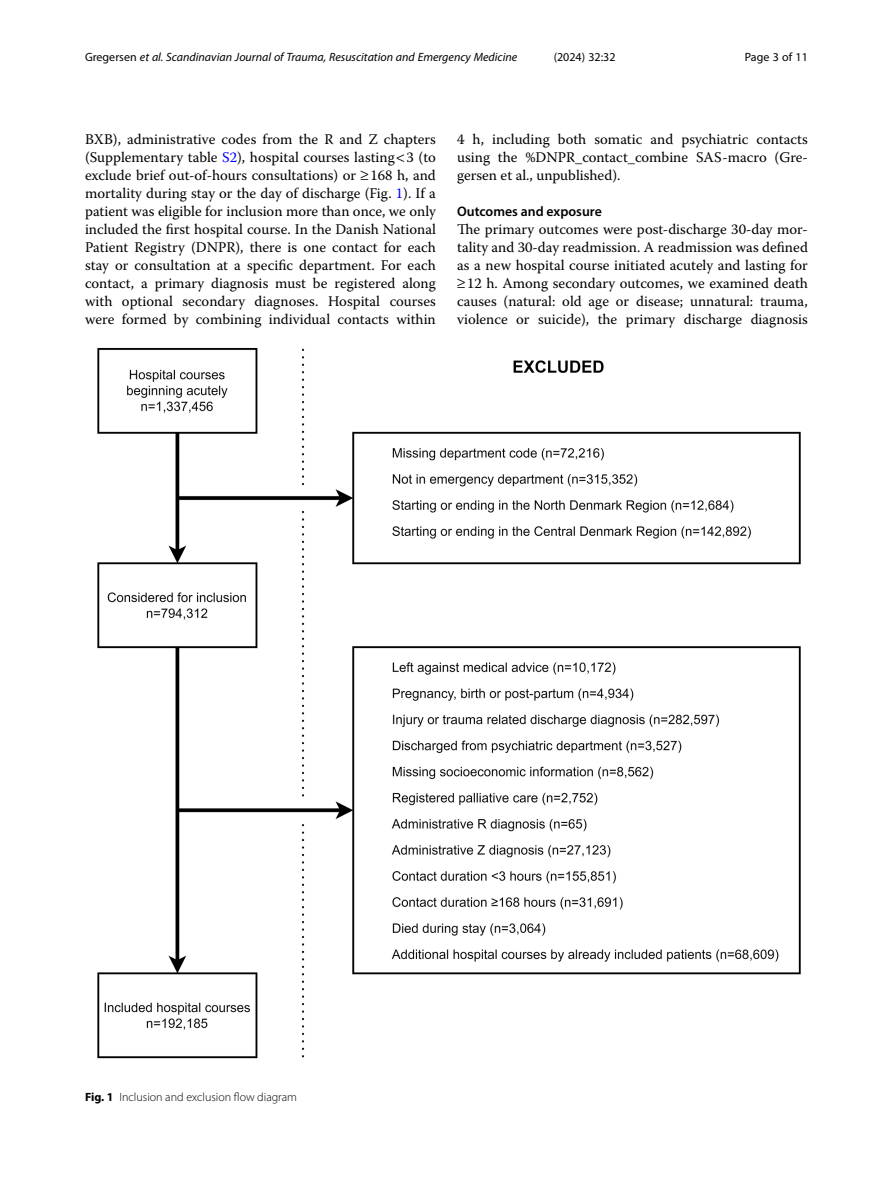
<style>
.page{position:relative;width:893px;height:1191px;background:#fff}
.page>*{position:absolute;margin:0;border:0;box-sizing:border-box;transform-origin:0 0}
.Body_Text{font:14.7px/18px "Warnock Pro";color:#000;text-align:justify}
.Head_2{font:600 13.8px "Myriad Pro";color:#000}
.t1{font:italic 12px "Myriad Pro";color:#000}
.Figure_Caption{font:300 12px "Myriad Pro";color:#000}
.t2{font:12px "Myriad Pro";color:#000}
.s1{font-style:normal}
.s2{color:#00f}
.s3{font-weight:700}
</style>
<div class="page">
<img style="left:97px;top:348px;width:704px;height:711px">
<p class="t1" style="left:85px;top:50px;width:434px"><span class="s1">Gregersen</span> et al. Scandinavian Journal of Trauma, Resuscitation and Emergency Medicine</p>
<p class="t2" style="left:554px;top:50px;width:63px">(2024) 32:32</p>
<p class="t2" style="left:745px;top:50px;width:65px">Page 3 of 11</p>
<p class="Body_Text" style="left:85px;top:130px;width:352px">BXB), administrative codes from the R and Z chapters (Supplementary table <span class="s2">S2</span>), hospital courses lasting 3 (to exclude brief out-of-hours consultations) or ≥168 h, and mortality during stay or the day of discharge (Fig. <span class="s2">1</span>). If a patient was eligible for inclusion more than once, we only included the first hospital course. In the Danish National Patient Registry (DNPR), there is one contact for each stay or consultation at a specific department. For each contact, a primary diagnosis must be registered along with optional secondary diagnoses. Hospital courses were formed by combining individual contacts within</p>
<p class="Body_Text" style="left:457px;top:130px;width:352px">4 h, including both somatic and psychiatric contacts using the %DNPR_contact_combine SAS-macro (Gre&shy;gersen et al., unpublished).</p>
<p class="Head_2" style="left:457px;top:203px;width:146px">Outcomes and exposure</p>
<p class="Body_Text" style="left:457px;top:220px;width:352px">The primary outcomes were post-discharge 30-day mor&shy;tality and 30-day readmission. A readmission was defined as a new hospital course initiated acutely and lasting for ≥12 h. Among secondary outcomes, we examined death causes (natural: old age or disease; unnatural: trauma, violence or suicide), the primary discharge diagnosis</p>
<p class="Figure_Caption" style="left:85px;top:1089px;width:213px"><span class="s3">Fig. 1</span> Inclusion and exclusion flow diagram</p>
</div>
